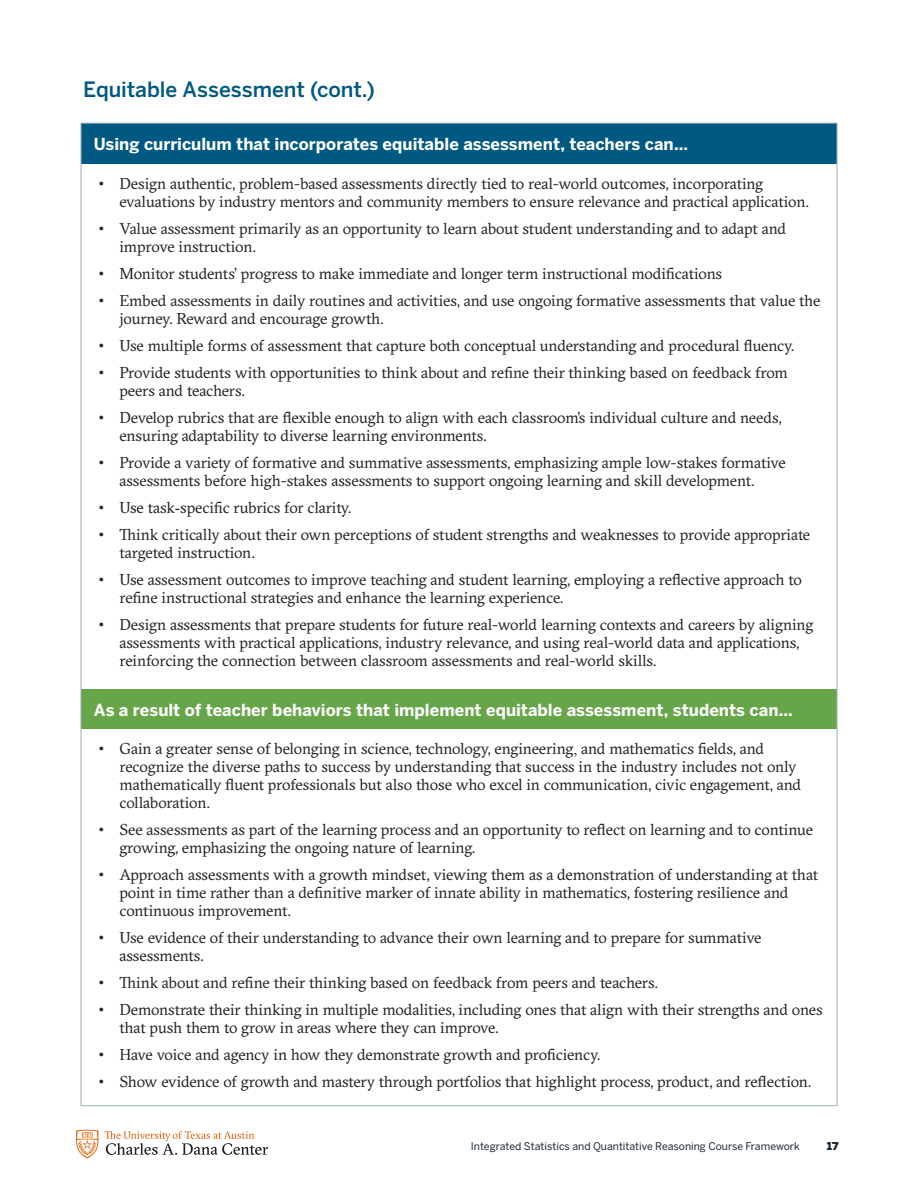
<style>
.page{position:relative;width:918px;height:1188px;background:#fff}
.page>*{position:absolute;margin:0;border:0;box-sizing:border-box;transform-origin:0 0}
.t1{font:500 21px "Benton Sans";letter-spacing:-.005em;color:#005982}
.Body_Copy__GT_Sectra_Book_9_12_Black__6_{font:700 16.5px "Benton Sans";color:#fff}
.t2{font:15.75px/18px "GT Sectra";letter-spacing:-.01em;color:#231f20}
.t3{font:13.5px "Benton Sans Black SC";color:#172938}
.t4{font:10.5px "Benton Sans";color:#172938}
.s1{font-family:"Benton Sans"}
.s2{font-family:"Times New Roman"}
</style>
<div class="page">
<div style="left:81px;top:123px;width:756px;height:41px;background:#005982"></div>
<div style="left:81px;top:689px;width:756px;height:40px;background:#66a649"></div>
<hr style="left:81px;top:164px;width:1px;height:525px;background:#9badb7">
<hr style="left:81px;top:729px;width:1px;height:377px;background:#9badb7">
<hr style="left:837px;top:164px;width:1px;height:525px;background:#9badb7">
<hr style="left:837px;top:729px;width:1px;height:377px;background:#9badb7">
<hr style="left:81px;top:689px;width:1px;height:40px;background:#9badb7">
<hr style="left:837px;top:689px;width:1px;height:40px;background:#9badb7">
<hr style="left:81px;top:123px;width:756px;height:1px;background:#9badb7">
<hr style="left:81px;top:123px;width:1px;height:41px;background:#9badb7">
<hr style="left:837px;top:123px;width:1px;height:41px;background:#9badb7">
<hr style="left:81px;top:1105px;width:756px;height:1px;background:#9badb7">
<svg style="left:76px;top:1130px;width:22px;height:29px"></svg>
<svg style="left:105px;top:1131px;width:163px;height:24px"></svg>
<h2 class="t1" style="left:83px;top:77px;width:293px">Equitable Assessment (cont.)</h2>
<p class="Body_Copy__GT_Sectra_Book_9_12_Black__6_" style="left:94px;top:134px;width:596px">Using curriculum that incorporates equitable assessment, teachers can…</p>
<p class="t2" style="left:119px;top:175px;width:691px;text-indent:-22px"><span class="s1">•</span> Design authentic, problem-based assessments directly tied to real-world outcomes, incorporating evaluations by industry mentors and community members to ensure relevance and practical application.</p>
<p class="t2" style="left:119px;top:220px;width:668px;text-indent:-22px"><span class="s1">•</span> Value assessment primarily as an opportunity to learn about student understanding and to adapt and improve instruction.</p>
<p class="t2" style="left:98px;top:265px;width:626px"><span class="s1">•</span> Monitor students’ progress to make immediate and longer term instructional modifications</p>
<p class="t2" style="left:119px;top:292px;width:703px;text-indent:-22px"><span class="s1">•</span> Embed assessments in daily routines and activities, and use ongoing formative assessments that value the journey. Reward and encourage growth.</p>
<p class="t2" style="left:98px;top:337px;width:698px"><span class="s1">•</span> Use multiple forms of assessment that capture both conceptual understanding and procedural fluency.</p>
<p class="t2" style="left:119px;top:364px;width:670px;text-indent:-22px"><span class="s1">•</span> Provide students with opportunities to think about and refine their thinking based on feedback from peers and teachers.</p>
<p class="t2" style="left:119px;top:409px;width:664px;text-indent:-22px"><span class="s1">•</span> Develop rubrics that are flexible enough to align with each classroom’s individual culture and needs, ensuring adaptability to diverse learning environments.</p>
<p class="t2" style="left:119px;top:454px;width:668px;text-indent:-22px"><span class="s1">•</span> Provide a variety of formative and summative assessments, emphasizing ample low-stakes formative assessments before high-stakes assessments to support ongoing learning and skill development.</p>
<p class="t2" style="left:98px;top:499px;width:255px"><span class="s1">•</span> Use task<span class="s2">-</span>specific rubrics for clarity.</p>
<p class="t2" style="left:119px;top:526px;width:692px;text-indent:-22px"><span class="s1">•</span> Think critically about their own perceptions of student strengths and weaknesses to provide appropriate targeted instruction.</p>
<p class="t2" style="left:119px;top:571px;width:684px;text-indent:-22px"><span class="s1">•</span> Use assessment outcomes to improve teaching and student learning, employing a reflective approach to refine instructional strategies and enhance the learning experience.</p>
<p class="t2" style="left:119px;top:616px;width:695px;text-indent:-22px"><span class="s1">•</span> Design assessments that prepare students for future real-world learning contexts and careers by aligning assessments with practical applications, industry relevance, and using real-world data and applications, reinforcing the connection between classroom assessments and real-world skills.</p>
<p class="Body_Copy__GT_Sectra_Book_9_12_Black__6_" style="left:94px;top:699px;width:701px">As a result of teacher behaviors that implement equitable assessment, students can…</p>
<p class="t2" style="left:119px;top:740px;width:683px;text-indent:-22px"><span class="s1">•</span> Gain a greater sense of belonging in science, technology, engineering<span class="s2">,</span> and mathematics fields, and recognize the diverse paths to success by understanding that success in the industry includes not only mathematically fluent professionals but also those who excel in communication, civic engagement, and collaboration.</p>
<p class="t2" style="left:119px;top:821px;width:695px;text-indent:-22px"><span class="s1">•</span> See assessments as part of the learning process and an opportunity to reflect on learning and to continue growing, emphasizing the ongoing nature of learning.</p>
<p class="t2" style="left:119px;top:866px;width:700px;text-indent:-22px"><span class="s1">•</span> Approach assessments with a growth mindset, viewing them as a demonstration of understanding at that point in time rather than a definitive marker of innate ability in mathematics, fostering resilience and continuous improvement.</p>
<p class="t2" style="left:119px;top:929px;width:644px;text-indent:-22px"><span class="s1">•</span> Use evidence of their understanding to advance their own learning and to prepare for summative assessments.</p>
<p class="t2" style="left:98px;top:974px;width:561px"><span class="s1">•</span> Think about and refine their thinking based on feedback from peers and teachers.</p>
<p class="t2" style="left:119px;top:1001px;width:705px;text-indent:-22px"><span class="s1">•</span> Demonstrate their thinking in multiple modalities, including ones that align with their strengths and ones that push them to grow in areas where they can improve.</p>
<p class="t2" style="left:98px;top:1046px;width:504px"><span class="s1">•</span> Have voice and agency in how they demonstrate growth and proficiency.</p>
<p class="t2" style="left:98px;top:1073px;width:715px"><span class="s1">•</span> Show evidence of growth and mastery through portfolios that highlight process, product, and reflection.</p>
<p class="t4" style="left:471px;top:1140px;width:331px">Integrated Statistics and Quantitative Reasoning Course Framework</p>
<p class="t3" style="left:827px;top:1137px;width:13px">17</p>
</div>
